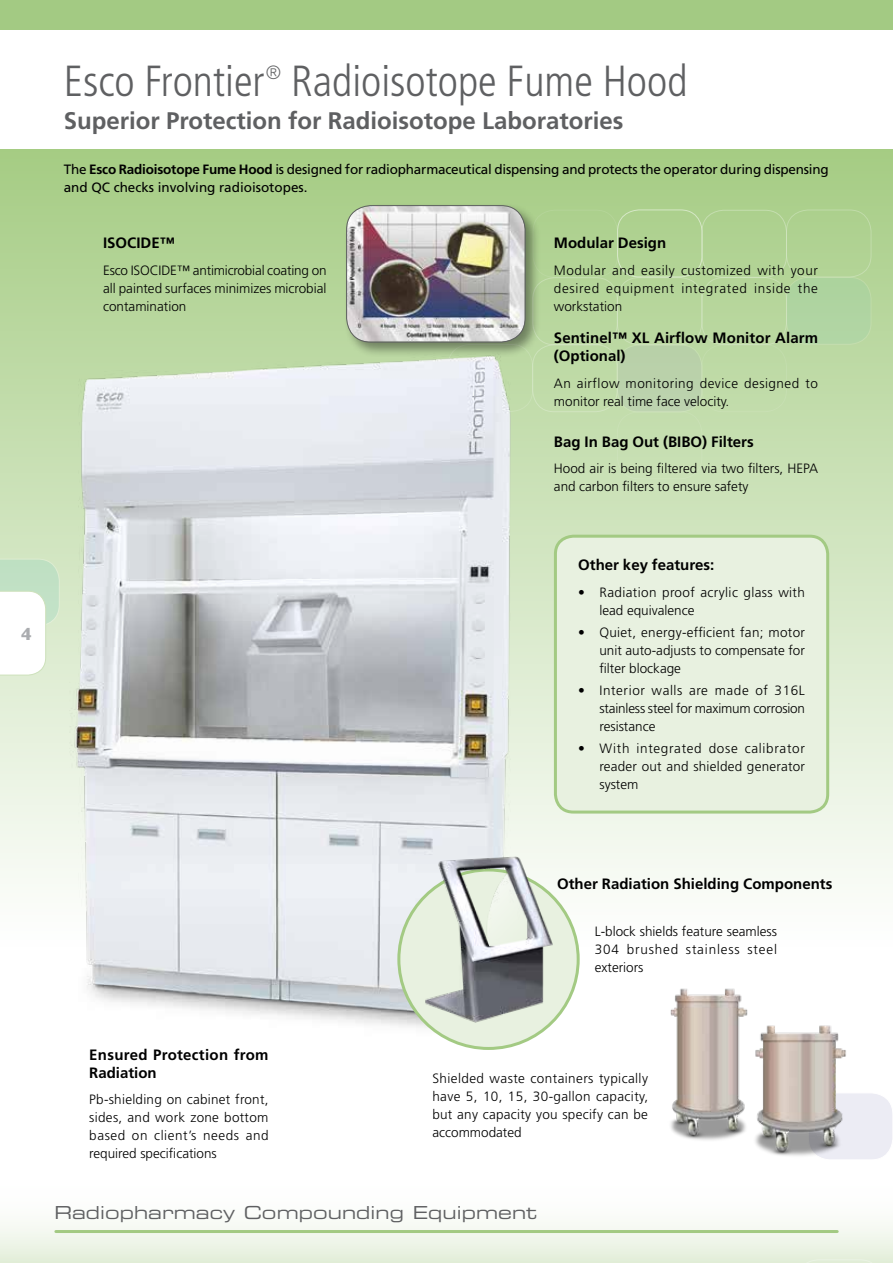
<style>
.page{position:relative;width:893px;height:1263px;background:#fff}
.page>*{position:absolute;margin:0;border:0;box-sizing:border-box;transform-origin:0 0}
.t1{font:300 condensed 43.5px "Frutiger LT Std";color:#5f6062}
.t2{font:700 24px "Frutiger LT Std";color:#5f6062}
.t3{font:300 condensed 19.2px "Frutiger LT Std";color:#5f6062}
.t4{font:700 18px "Gill Sans";color:#aaacaf}
.t5{font:17.85px "Eurostile LT Std Ex 2";letter-spacing:.005em;color:#5f6062}
.t6{font:700 15px/18px "Frutiger LT Std";color:#000}
.t7{font:700 15px/18px "Frutiger LT Std";letter-spacing:.02em;color:#000}
.t8{font:300 13.5px/18px "Frutiger LT Std";color:#000;text-align:justify}
.t9{font:13.5px/18px "Frutiger LT Std";letter-spacing:-.015em;color:#000}
.t10{font:300 13.5px/18px "Frutiger LT Std";letter-spacing:.035em;color:#000}
.t11{font:300 13.5px/18px "Frutiger LT Std";letter-spacing:.03em;color:#000}
.s1{font-weight:700}
</style>
<div class="page">
<svg style="left:0;top:1048px;width:893px;height:215px"></svg>
<hr style="left:56px;top:1230px;width:781px;height:3px;background:#a3ca83">
<div style="left:0;top:149px;width:893px;height:800px;background:linear-gradient(to bottom,#a5cc84,#fefefe)"></div>
<div style="left:533px;top:210px;width:85px;height:68px;border:1px solid #fff;border-radius:22px"></div>
<div style="left:617px;top:210px;width:85px;height:67px;border:1px solid #fff;border-radius:22px"></div>
<div style="left:532px;top:277px;width:86px;height:68px;border:1px solid #fff;border-radius:22px"></div>
<div style="left:617px;top:277px;width:85px;height:68px;border:1px solid #fff;border-radius:22px"></div>
<div style="left:617px;top:345px;width:85px;height:67px;background:#bad1aa;border-radius:22px"></div>
<div style="left:617px;top:345px;width:85px;height:67px;border:1px solid #fff;border-radius:22px"></div>
<div style="left:702px;top:277px;width:85px;height:68px;border:1px solid #fff;border-radius:22px"></div>
<div style="left:532px;top:344px;width:85px;height:68px;border:1px solid #fff;border-radius:22px"></div>
<div style="left:702px;top:210px;width:85px;height:68px;border:1px solid #fff;border-radius:22px"></div>
<div style="left:786px;top:277px;width:85px;height:67px;background:#afd4a1;border-radius:22px"></div>
<div style="left:786px;top:277px;width:85px;height:68px;border:1px solid #fff;border-radius:22px"></div>
<div style="left:786px;top:210px;width:85px;height:67px;border:1px solid #fff;border-radius:22px"></div>
<div style="left:617px;top:411px;width:85px;height:68px;border:1px solid #fff;border-radius:22px"></div>
<div style="left:702px;top:344px;width:85px;height:68px;border:1px solid #fff;border-radius:22px"></div>
<svg style="left:892px;top:1093px;width:1px;height:68px"></svg>
<div style="left:808px;top:1093px;width:85px;height:67px;background:#ececf4;border-radius:22px"></div>
<div style="left:808px;top:1092px;width:85px;height:68px;border:1px solid #fff;border-radius:22px"></div>
<svg style="left:796px;top:1259px;width:86px;height:4px"></svg>
<img style="left:26px;top:347px;width:552px;height:701px">
<div style="left:555px;top:536px;width:273px;height:276px;background:#e8f1e0;border-radius:18px"></div>
<div style="left:554px;top:535px;width:275px;height:278px;border:3px solid #a3ca83;border-radius:18px"></div>
<div style="left:343px;top:202px;width:198px;height:156px;background:#000;opacity:.4"></div>
<img style="left:347px;top:206px;width:178px;height:136px">
<div style="left:346px;top:205px;width:179px;height:137px;border:1px solid #5f6062;border-radius:24px"></div>
<div style="left:399px;top:870px;width:179px;height:178px;background:#e8f1e0;border-radius:50%"></div>
<img style="left:423px;top:842px;width:131px;height:184px">
<img style="left:659px;top:988px;width:194px;height:170px">
<div style="left:0;top:0;width:893px;height:30px;background:#a3ca83"></div>
<svg style="left:0;top:559px;width:60px;height:116px"></svg>
<h3 class="t4" style="left:21px;top:619px;width:12px">4</h3>
<h1 class="t1" style="left:64px;top:57px;width:202px">Esco Frontier</h1>
<h3 class="t3" style="left:266px;top:62px;width:17px">®</h3>
<h1 class="t1" style="left:291px;top:57px;width:398px">Radioisotope Fume Hood</h1>
<h2 class="t2" style="left:64px;top:107px;width:561px">Superior Protection for Radioisotope Laboratories</h2>
<p class="t9" style="left:64px;top:160px;width:766px">The <span class="s1">Esco Radioisotope Fume Hood</span> is designed for radiopharmaceutical dispensing and protects the operator during dispensing and QC checks involving radioisotopes.</p>
<p class="t6" style="left:103px;top:234px;width:73px">ISOCIDE™</p>
<p class="t8" style="left:103px;top:261px;width:225px">Esco ISOCIDE™ antimicrobial coating on all painted surfaces minimizes microbial contamination</p>
<p class="t6" style="left:554px;top:234px;width:114px">Modular Design</p>
<p class="t8" style="left:554px;top:261px;width:266px">Modular and easily customized with your desired equipment integrated inside the workstation</p>
<p class="t6" style="left:554px;top:329px;width:266px">Sentinel™ XL Airflow Monitor Alarm (Optional)</p>
<p class="t10" style="left:554px;top:374px;width:265px">An airflow monitoring device designed to monitor real time face velocity.</p>
<p class="t6" style="left:554px;top:433px;width:201px">Bag In Bag Out (BIBO) Filters</p>
<p class="t8" style="left:554px;top:460px;width:266px">Hood air is being filtered via two filters, HEPA and carbon filters to ensure safety</p>
<p class="t6" style="left:578px;top:556px;width:138px">Other key features:</p>
<p class="t11" style="left:599px;top:583px;width:207px;text-indent:-21px">• Radiation proof acrylic glass with lead equivalence</p>
<p class="t8" style="left:599px;top:623px;width:207px;text-indent:-21px">• Quiet, energy-efficient fan; motor unit auto-adjusts to compensate for filter blockage</p>
<p class="t8" style="left:599px;top:681px;width:207px;text-indent:-21px">• Interior walls are made of 316L stainless steel for maximum corrosion resistance</p>
<p class="t8" style="left:599px;top:739px;width:207px;text-indent:-21px">• With integrated dose calibrator reader out and shielded generator system</p>
<p class="t6" style="left:557px;top:875px;width:277px">Other Radiation Shielding Components</p>
<p class="t7" style="left:89px;top:1045px;width:181px">Ensured Protection from<br>Radiation</p>
<p class="t8" style="left:89px;top:1091px;width:181px">Pb-shielding on cabinet front, sides, and work zone bottom based on client’s needs and required specifications</p>
<p class="t8" style="left:595px;top:923px;width:184px">L-block shields feature seamless 304 brushed stainless steel exteriors</p>
<p class="t8" style="left:432px;top:1070px;width:217px">Shielded waste containers typically have 5, 10, 15, 30-gallon capacity, but any capacity you specify can be accommodated</p>
<h3 class="t5" style="left:54px;top:1201px;width:484px">Radiopharmacy Compounding Equipment</h3>
</div>
